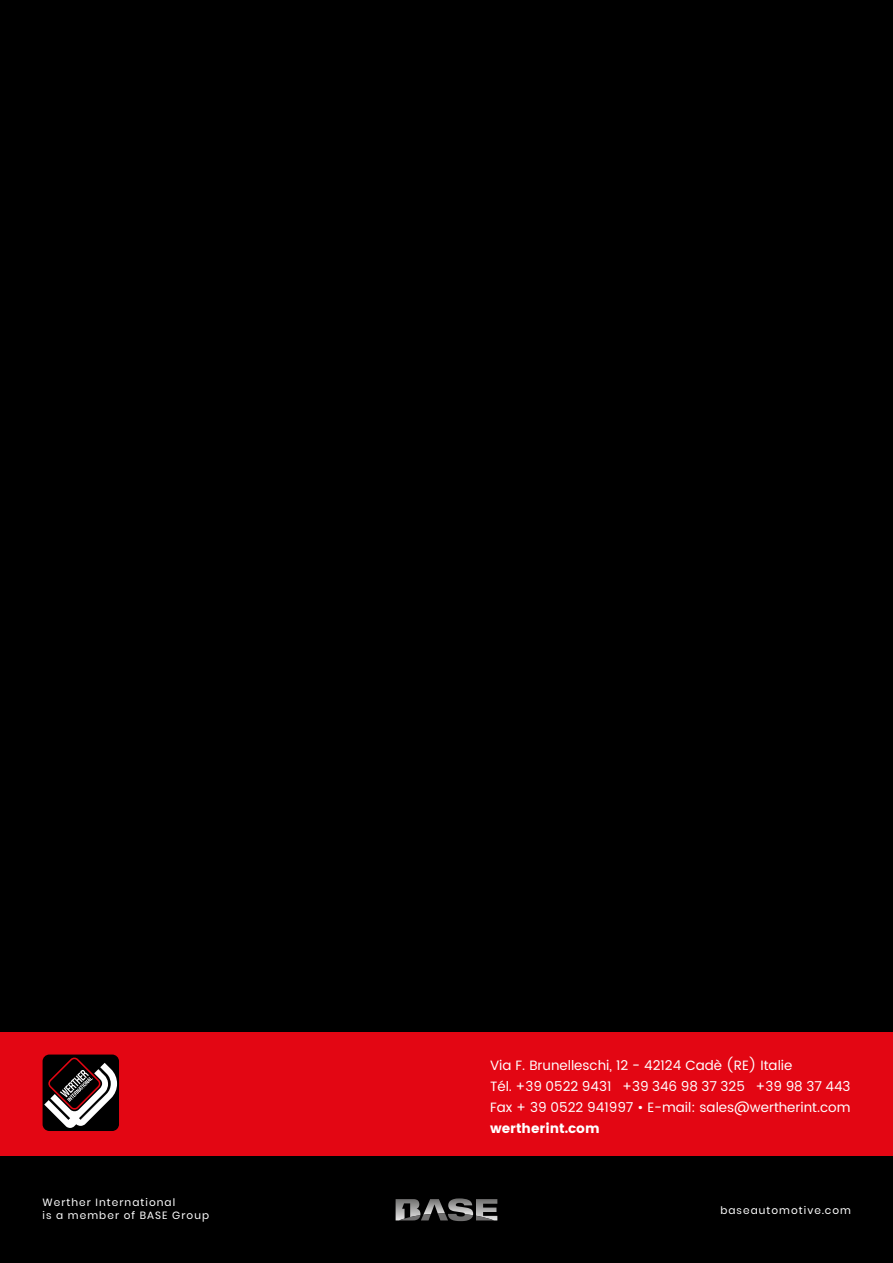
<style>
.page{position:relative;width:893px;height:1263px;background:#fff}
.page>*{position:absolute;margin:0;border:0;box-sizing:border-box;transform-origin:0 0}
.t1{font:13.5px/21px "Poppins";color:#fff}
.t2{font:13.5px "Poppins";color:#fff}
.t3{font:10.5px/12.6px "Poppins";letter-spacing:.1em;color:#fff}
</style>
<div class="page">
<div style="left:0;top:1029px;width:893px;height:127px;background:#e30613"></div>
<div style="left:0;top:1156px;width:893px;height:107px;background:#000"></div>
<svg style="left:396px;top:1198px;width:101px;height:23px"></svg>
<div style="left:43px;top:1054px;width:76px;height:77px;background:#000;border-radius:7px"></div>
<svg style="left:44px;top:1057px;width:73px;height:71px"></svg>
<div style="left:0;top:0;width:893px;height:1031px;background:#000"></div>
<p class="t1" style="left:490px;top:1055px;width:362px">Via F. Brunelleschi, 12 - 42124 Cadè (RE) Italie<br>Tél. +39 0522 9431 +39 346 98 37 325 +39 98 37 443<br>Fax + 39 0522 941997 • E-mail: sales@wertherint.com</p>
<p class="t2" style="left:490px;top:1120px;width:111px">wertherint.com</p>
<p class="t3" style="left:43px;top:1196px;width:168px">Werther International<br>is a member of BASE Group</p>
<p class="t3" style="left:720px;top:1204px;width:132px">baseautomotive.com</p>
</div>
